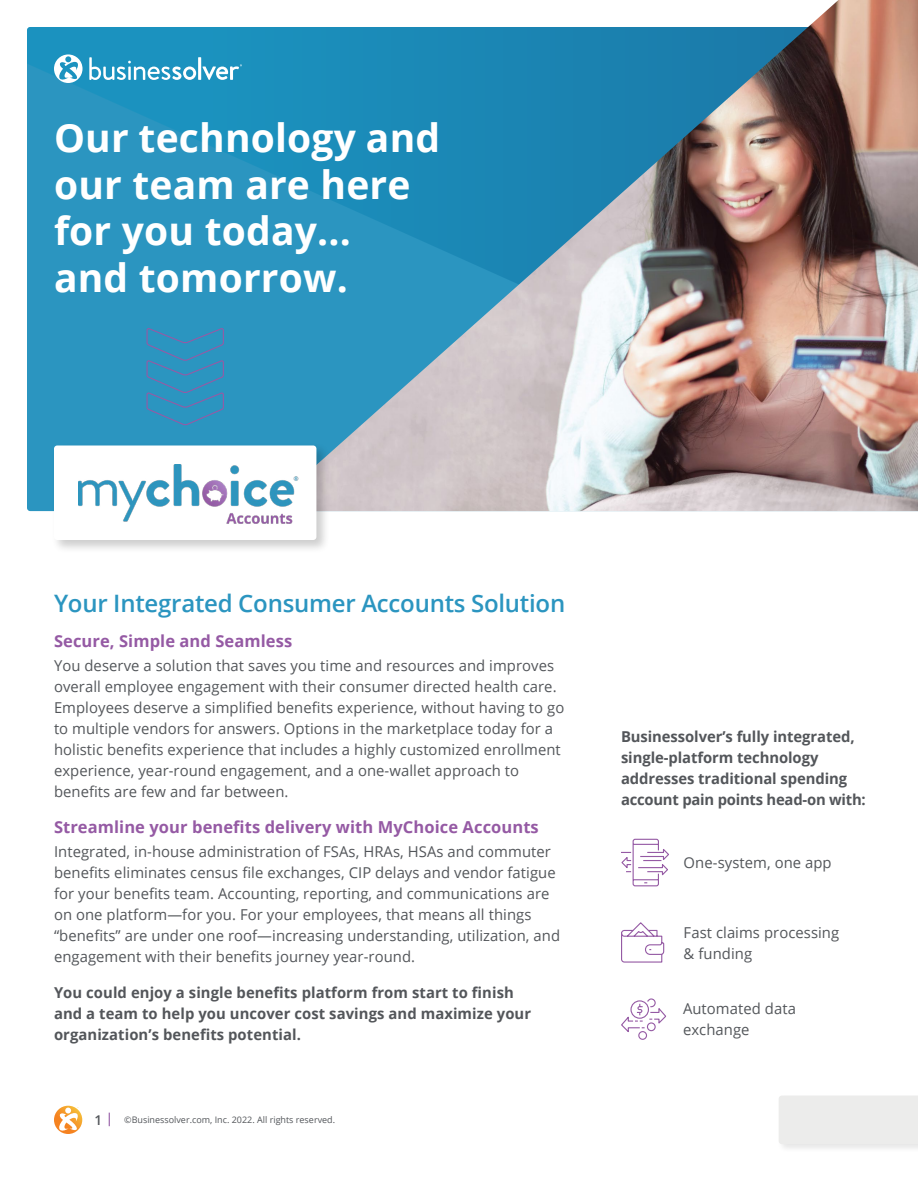
<style>
.page{position:relative;width:918px;height:1188px;background:#fff}
.page>*{position:absolute;margin:0;border:0;box-sizing:border-box;transform-origin:0 0}
.t1{font:700 39px/46.8px "Open Sans";letter-spacing:.005em;color:#fff}
.t2{font:600 24px "Open Sans";letter-spacing:-.01em;color:#2b95c0}
.t3{font:700 16.5px "Open Sans";letter-spacing:.005em;color:#955aa4}
.t4{font:15px/21px "Open Sans";letter-spacing:.005em;color:#53565a}
.t5{font:700 15px/21px "Open Sans";letter-spacing:.005em;color:#53565a}
.t6{font:9px "Open Sans";color:#53565a}
.s1{font-weight:600;font-size:13.5px}
.s2{font-weight:600;font-size:13.5px;color:#955ba5}
</style>
<div class="page">
<div style="left:777px;top:1093px;width:141px;height:60px;background:#000;opacity:.1"></div>
<div style="left:779px;top:1096px;width:139px;height:48px;background:#ececeb"></div>
<svg style="left:54px;top:1106px;width:28px;height:28px"></svg>
<svg style="left:27px;top:27px;width:238px;height:484px;background:#2794bf"></svg>
<svg style="left:621px;top:838px;width:48px;height:49px"></svg>
<svg style="left:621px;top:922px;width:44px;height:41px"></svg>
<svg style="left:621px;top:998px;width:46px;height:42px"></svg>
<svg style="left:89px;top:57px;width:107px;height:23px"></svg>
<hr style="left:198px;top:57px;width:3px;height:23px;background:#fff">
<svg style="left:54px;top:54px;width:29px;height:29px"></svg>
<svg style="left:202px;top:64px;width:40px;height:16px"></svg>
<img style="left:265px;top:0;width:653px;height:511px">
<div style="left:51px;top:443px;width:279px;height:110px;background:#000;opacity:.2"></div>
<div style="left:54px;top:446px;width:262px;height:94px;background:#fff;border-radius:3px"></div>
<img style="left:79px;top:464px;width:220px;height:60px">
<svg style="left:146px;top:327px;width:78px;height:99px;background:#338fbd"></svg>
<h1 class="t1" style="left:54px;top:113px;width:388px">Our technology and our team are here for you today...<br>and tomorrow.</h1>
<h2 class="t2" style="left:54px;top:587px;width:513px">Your Integrated Consumer Accounts Solution</h2>
<p class="t3" style="left:54px;top:629px;width:240px">Secure, Simple and Seamless</p>
<p class="t4" style="left:54px;top:655px;width:512px">You deserve a solution that saves you time and resources and improves overall employee engagement with their consumer directed health care.<br>Employees deserve a simplified benefits experience, without having to go to multiple vendors for answers. Options in the marketplace today for a holistic benefits experience that includes a highly customized enrollment experience, year-round engagement, and a one-wallet approach to benefits are few and far between.</p>
<p class="t3" style="left:54px;top:815px;width:486px">Streamline your benefits delivery with MyChoice Accounts</p>
<p class="t4" style="left:54px;top:841px;width:508px">Integrated, in-house administration of FSAs, HRAs, HSAs and commuter benefits eliminates census file exchanges, CIP delays and vendor fatigue for your benefits team. Accounting, reporting, and communications are on one platform—for you. For your employees, that means all things “benefits” are under one roof—increasing understanding, utilization, and engagement with their benefits journey year-round.</p>
<p class="t5" style="left:54px;top:982px;width:479px">You could enjoy a single benefits platform from start to finish and a team to help you uncover cost savings and maximize your organization’s benefits potential.</p>
<p class="t6" style="left:94px;top:1114px;width:242px"><span class="s1">1</span> <span class="s2">|</span> ©Businessolver.com, Inc. 2022. All rights reserved.</p>
<p class="t5" style="left:621px;top:726px;width:246px">Businessolver’s fully integrated, single-platform technology addresses traditional spending account pain points head-on with:</p>
<p class="t4" style="left:684px;top:852px;width:150px">One-system, one app</p>
<p class="t4" style="left:684px;top:921px;width:157px">Fast claims processing &amp; funding</p>
<p class="t4" style="left:683px;top:998px;width:114px">Automated data exchange</p>
</div>
